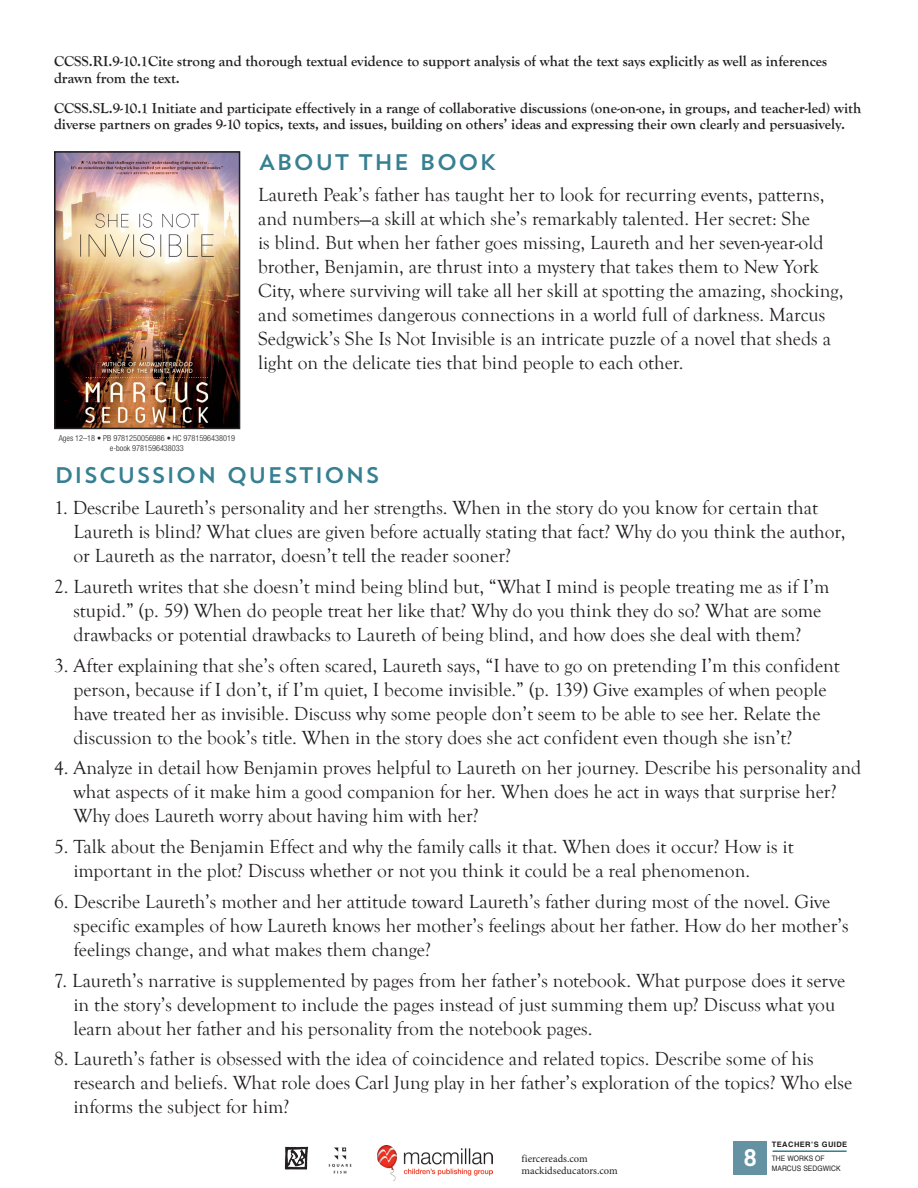
<style>
.page{position:relative;width:918px;height:1188px;background:#fff}
.page>*{position:absolute;margin:0;border:0;box-sizing:border-box;transform-origin:0 0}
.t1{font:700 23.25px "Trade Gothic";color:#fff}
.head{font:22.5px "Trend Sans One";color:#368091}
.text_2{font:19.5px/24px "Goudy Old Style T";color:#231f20}
.text_1{font:19.5px/24px "Goudy Old Style T";color:#231f20}
.ccss{font:700 15px/16.5px "Goudy Old Style T";color:#231f20}
.t2{font:10.5px/12px "Minion Pro";color:#231f20}
.text_1-2{font:300 condensed 8.25px/10.5px "Helvetica Neue";color:#231f20;text-align:center}
.t3{font:7.5px "Helvetica";letter-spacing:.01em;color:#231f20;scale:.9 1}
.t4{font:700 7.5px "Helvetica";letter-spacing:.06em;color:#231f20}
</style>
<div class="page">
<img style="left:284px;top:1146px;width:24px;height:24px">
<img style="left:328px;top:1147px;width:24px;height:27px">
<img style="left:57px;top:154px;width:180px;height:272px">
<div style="left:54px;top:151px;width:186px;height:278px;border:2px solid #231f20"></div>
<div style="left:733px;top:1141px;width:34px;height:34px;background:#6592a2"></div>
<hr style="left:773px;top:1150px;width:74px;height:2px;background:#368091">
<img style="left:377px;top:1146px;width:115px;height:34px">
<p class="ccss" style="left:54px;top:53px;width:775px">CCSS.RI.9-10.1Cite strong and thorough textual evidence to support analysis of what the text says explicitly as well as inferences drawn from the text.</p>
<p class="ccss" style="left:54px;top:100px;width:809px">CCSS.SL.9-10.1 Initiate and participate effectively in a range of collaborative discussions (one-on-one, in groups, and teacher-led) with diverse partners on grades 9-10 topics, texts, and issues, building on others’ ideas and expressing their own clearly and persuasively.</p>
<p class="head" style="left:258px;top:148px;width:240px">ABOUT THE BOOK</p>
<p class="text_1" style="left:258px;top:183px;width:587px">Laureth Peak’s father has taught her to look for recurring events, patterns, and numbers—a skill at which she’s remarkably talented. Her secret: She<br>is blind. But when her father goes missing, Laureth and her seven-year-old brother, Benjamin, are thrust into a mystery that takes them to New York City, where surviving will take all her skill at spotting the amazing, shocking, and sometimes dangerous connections in a world full of darkness. Marcus Sedgwick’s She Is Not Invisible is an intricate puzzle of a novel that sheds a light on the delicate ties that bind people to each other.</p>
<p class="text_1-2" style="left:59px;top:432px;width:178px">Ages 12–18 • PB 9781250056986 • HC 9781596438019 e-book 9781596438033</p>
<p class="head" style="left:54px;top:461px;width:328px">DISCUSSION QUESTIONS</p>
<p class="text_2" style="left:74px;top:496px;width:773px;text-indent:-20px">1. Describe Laureth’s personality and her strengths. When in the story do you know for certain that<br>Laureth is blind? What clues are given before actually stating that fact? Why do you think the author, or Laureth as the narrator, doesn’t tell the reader sooner?</p>
<p class="text_2" style="left:54px;top:575px;width:777px;text-align:center">2. Laureth writes that she doesn’t mind being blind but, “What I mind is people treating me as if I’m stupid.” (p. 59) When do people treat her like that? Why do you think they do so? What are some drawbacks or potential drawbacks to Laureth of being blind, and how does she deal with them?</p>
<p class="text_2" style="left:74px;top:654px;width:768px;text-indent:-20px">3. After explaining that she’s often scared, Laureth says, “I have to go on pretending I’m this confident person, because if I don’t, if I’m quiet, I become invisible.” (p. 139) Give examples of when people have treated her as invisible. Discuss why some people don’t seem to be able to see her. Relate the discussion to the book’s title. When in the story does she act confident even though she isn’t?</p>
<p class="text_2" style="left:74px;top:756px;width:789px;text-indent:-20px">4. Analyze in detail how Benjamin proves helpful to Laureth on her journey. Describe his personality and what aspects of it make him a good companion for her. When does he act in ways that surprise her?<br>Why does Laureth worry about having him with her?</p>
<p class="text_2" style="left:74px;top:835px;width:722px;text-indent:-20px">5. Talk about the Benjamin Effect and why the family calls it that. When does it occur? How is it important in the plot? Discuss whether or not you think it could be a real phenomenon.</p>
<p class="text_2" style="left:74px;top:890px;width:777px;text-indent:-20px">6. Describe Laureth’s mother and her attitude toward Laureth’s father during most of the novel. Give specific examples of how Laureth knows her mother’s feelings about her father. How do her mother’s feelings change, and what makes them change?</p>
<p class="text_2" style="left:74px;top:969px;width:773px;text-indent:-20px">7. Laureth’s narrative is supplemented by pages from her father’s notebook. What purpose does it serve in the story’s development to include the pages instead of just summing them up? Discuss what you learn about her father and his personality from the notebook pages.</p>
<p class="text_2" style="left:74px;top:1047px;width:780px;text-indent:-20px">8. Laureth’s father is obsessed with the idea of coincidence and related topics. Describe some of his research and beliefs. What role does Carl Jung play in her father’s exploration of the topics? Who else informs the subject for him?</p>
<p class="t2" style="left:522px;top:1153px;width:98px">fiercereads.com mackidseducators.com</p>
<p class="t1" style="left:744px;top:1143px;width:14px">8</p>
<p class="t4" style="left:772px;top:1138px;width:77px">TEACHER’S GUIDE</p>
<p class="t3" style="left:772px;top:1152px;width:60px">THE WORKS OF</p>
<p class="t3" style="left:772px;top:1163px;width:78px">MARCUS SEDGWICK</p>
</div>
